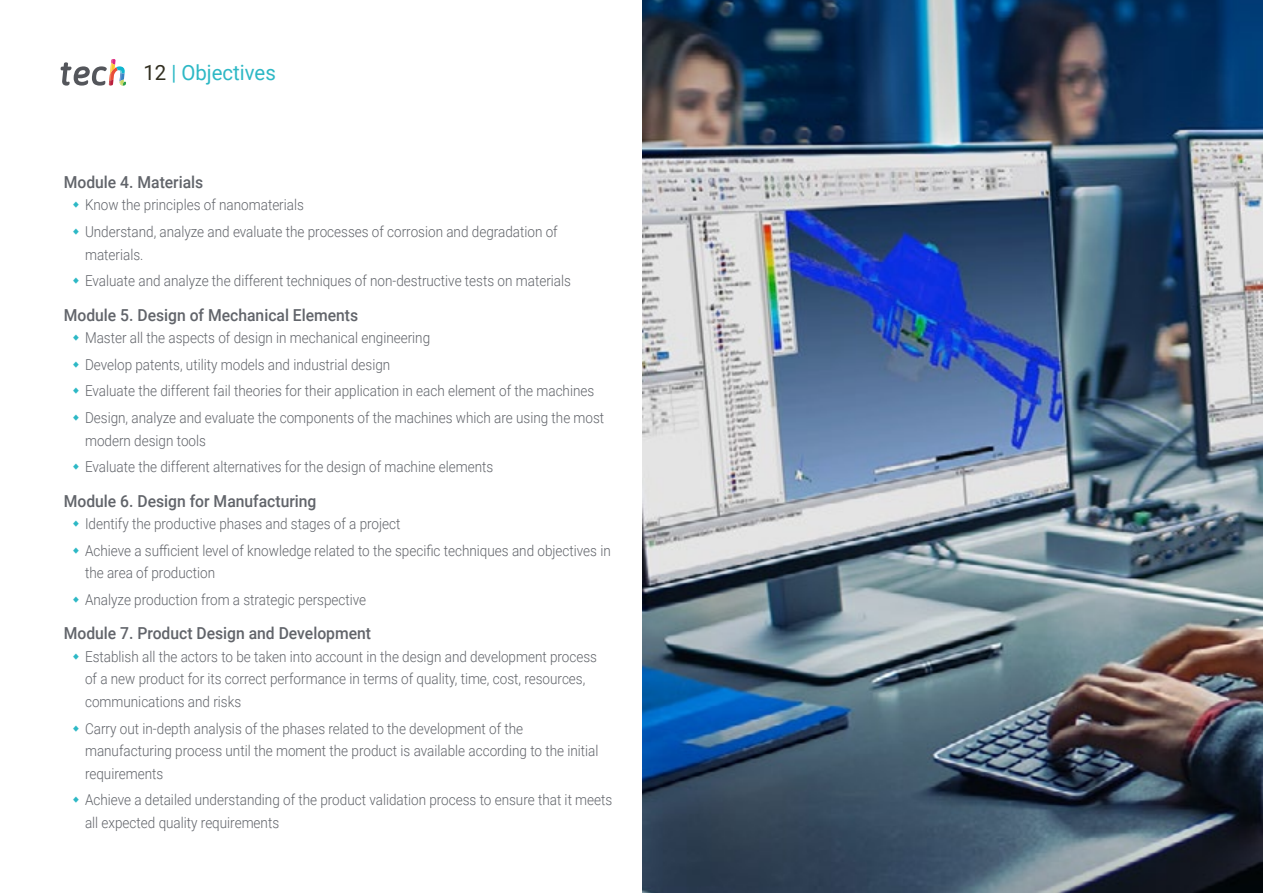
<style>
.page{position:relative;width:1263px;height:893px;background:#fff}
.page>*{position:absolute;margin:0;border:0;box-sizing:border-box;transform-origin:0 0}
.t1{font:21px "Roboto";color:#2db8c5}
.t2{font:500 16.5px "Roboto";color:#61646a;scale:.95 1}
.t3{font:300 15px/26.7px "Roboto";color:#61646a;scale:.9 1}
.s1{color:#312e20}
</style>
<div class="page">
<svg style="left:61px;top:59px;width:65px;height:27px"></svg>
<img style="left:642px;top:0;width:621px;height:893px">
<h1 class="t1" style="left:144px;top:57px;width:134px"><span class="s1">12</span> | Objectives</h1>
<p class="t2" style="left:64px;top:170px;width:148px">Module 4. Materials</p>
<p class="t3" style="left:85px;top:191px;width:527px">Know the principles of nanomaterials<br>Understand, analyze and evaluate the processes of corrosion and degradation of</p>
<p class="t3" style="left:85px;top:240px;width:541px">materials.<br>Evaluate and analyze the different techniques of non-destructive tests on materials</p>
<p class="t2" style="left:64px;top:303px;width:311px">Module 5. Design of Mechanical Elements</p>
<p class="t3" style="left:85px;top:324px;width:578px">Master all the aspects of design in mechanical engineering<br>Develop patents, utility models and industrial design<br>Evaluate the different fail theories for their application in each element of the machines Design, analyze and evaluate the components of the machines which are using the most</p>
<p class="t3" style="left:85px;top:426px;width:455px">modern design tools<br>Evaluate the different alternatives for the design of machine elements</p>
<p class="t2" style="left:64px;top:489px;width:268px">Module 6. Design for Manufacturing</p>
<p class="t3" style="left:85px;top:510px;width:586px">Identify the productive phases and stages of a project<br>Achieve a sufficient level of knowledge related to the specific techniques and objectives in</p>
<p class="t3" style="left:85px;top:559px;width:314px">the area of production<br>Analyze production from a strategic perspective</p>
<p class="t2" style="left:64px;top:622px;width:325px">Module 7. Product Design and Development</p>
<p class="t3" style="left:85px;top:645px;width:570px;line-height:22.5px">Establish all the actors to be taken into account in the design and development process of a new product for its correct performance in terms of quality, time, cost, resources, communications and risks</p>
<p class="t3" style="left:85px;top:716px;width:572px;line-height:22.5px">Carry out in-depth analysis of the phases related to the development of the manufacturing process until the moment the product is available according to the initial requirements</p>
<p class="t3" style="left:85px;top:788px;width:587px;line-height:22.5px">Achieve a detailed understanding of the product validation process to ensure that it meets all expected quality requirements</p>
</div>
